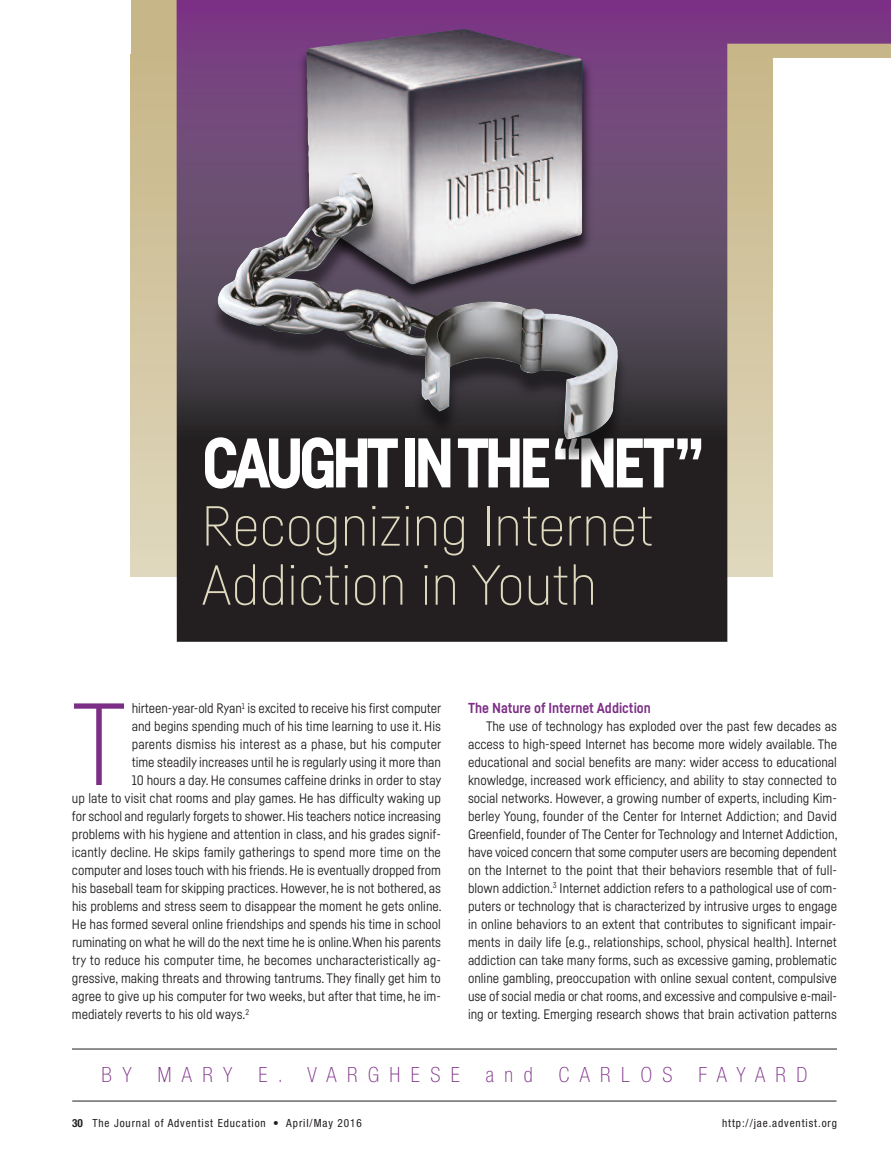
<style>
.page{position:relative;width:891px;height:1161px;background:#fff}
.page>*{position:absolute;margin:0;border:0;box-sizing:border-box;transform-origin:0 0}
.t1{font:300 114.9px "Fabrikat";color:#7c2d86}
.t2{font:900 69px "Fabrikat";letter-spacing:-.075em;color:#fff;scale:.93 1}
.t3{font:100 55.5px/59.1px "Fabrikat";color:#dfd9bf;scale:1.05 1}
.t4{font:100 condensed 21px "Helvetica Neue";letter-spacing:.5em;color:#7c2d86}
.t5{font:700 14.25px "Fabrikat";color:#7c2d86}
.t6{font:13.5px/18px "Fabrikat";color:#231f20;text-align:justify}
.t7{font:condensed 11.25px "Helvetica Neue";letter-spacing:.08em;color:#231f20}
.t8{font:700 condensed 11.25px "Helvetica Neue";color:#231f20}
</style>
<div class="page">
<svg style="left:131px;top:58px;width:46px;height:518px;background:#d3c7a4"></svg>
<div style="left:131px;top:0;width:760px;height:58px;background:#c7b688"></div>
<svg style="left:177px;top:0;width:714px;height:642px"></svg>
<hr style="left:72px;top:1101px;width:765px;height:1px;background:#231f20">
<hr style="left:72px;top:1049px;width:765px;height:1px;background:#231f20">
<img style="left:290px;top:13px;width:317px;height:118px">
<img style="left:306px;top:29px;width:277px;height:102px">
<img style="left:130px;top:131px;width:515px;height:355px">
<img style="left:217px;top:173px;width:401px;height:267px">
<h2 class="t2" style="left:202px;top:438px;width:541px">CAUGHTINTHE“NET”</h2>
<h3 class="t3" style="left:202px;top:501px;width:432px">Recognizing Internet<br>Addiction in Youth</h3>
<h1 class="t1" style="left:72px;top:704px;width:56px">T</h1>
<p class="t6" style="left:132px;top:700px;width:311px">hirteen-year-old Ryan<sup>1</sup> is excited to receive his first computer</p>
<p class="t6" style="left:132px;top:718px;width:311px">and begins spending much of his time learning to use it. his</p>
<p class="t6" style="left:132px;top:736px;width:311px">parents dismiss his interest as a phase, but his computer</p>
<p class="t6" style="left:132px;top:754px;width:311px">time steadily increases until he is regularly using it more than</p>
<p class="t6" style="left:132px;top:772px;width:311px">10 hours a day. he consumes caffeine drinks in order to stay</p>
<p class="t6" style="left:72px;top:790px;width:370px">up late to visit chat rooms and play games. he has difficulty waking up</p>
<p class="t6" style="left:72px;top:808px;width:370px">for school and regularly forgets to shower.his teachers notice increasing</p>
<p class="t6" style="left:72px;top:826px;width:371px">problems with his hygiene and attention in class, and his grades signif-</p>
<p class="t6" style="left:72px;top:844px;width:370px">icantly decline. he skips family gatherings to spend more time on the</p>
<p class="t6" style="left:72px;top:862px;width:371px">computer and loses touch with his friends.he is eventually dropped from</p>
<p class="t6" style="left:72px;top:880px;width:371px">his baseball team for skipping practices.however, he is not bothered, as</p>
<p class="t6" style="left:72px;top:898px;width:371px">his problems and stress seem to disappear the moment he gets online.</p>
<p class="t6" style="left:72px;top:916px;width:371px">he has formed several online friendships and spends his time in school</p>
<p class="t6" style="left:72px;top:934px;width:370px">ruminating on what he will do the next time he is online.When his parents</p>
<p class="t6" style="left:72px;top:952px;width:370px">try to reduce his computer time, he becomes uncharacteristically ag-</p>
<p class="t6" style="left:72px;top:970px;width:370px">gressive, making threats and throwing tantrums. they finally get him to</p>
<p class="t6" style="left:72px;top:988px;width:371px">agree to give up his computer for two weeks, but after that time, he im-</p>
<p class="t6" style="left:72px;top:1006px;width:179px">mediately reverts to his old ways.<sup>2</sup></p>
<p class="t5" style="left:468px;top:702px;width:184px">The Nature of Internet Addiction</p>
<p class="t6" style="left:468px;top:718px;width:371px;text-indent:18px">the use of technology has exploded over the past few decades as access to high-speed Internet has become more widely available. the educational and social benefits are many: wider access to educational knowledge, increased work efficiency, and ability to stay connected to social networks. however, a growing number of experts, including Kim&shy;berley Young, founder of the Center for Internet Addiction; and David Greenfield, founder of the Center for technology and Internet Addiction, have voiced concern that some computer users are becoming dependent on the Internet to the point that their behaviors resemble that of full&shy;blown addiction.<sup>3</sup> Internet addiction refers to a pathological use of com&shy;puters or technology that is characterized by intrusive urges to engage in online behaviors to an extent that contributes to significant impair&shy;ments in daily life (e.g., relationships, school, physical health). Internet addiction can take many forms, such as excessive gaming, problematic online gambling, preoccupation with online sexual content, compulsive use of social media or chat rooms, and excessive and compulsive e-mail&shy;ing or texting. emerging research shows that brain activation patterns</p>
<h3 class="t4" style="left:101px;top:1067px;width:708px">BY MARY E. VARGHESE and CARLOS FAYARD</h3>
<p class="t8" style="left:72px;top:1119px;width:12px">30</p>
<p class="t7" style="left:92px;top:1119px;width:271px">The Journal of Adventist Education • April/May 2016</p>
<p class="t7" style="left:722px;top:1119px;width:116px">http://jae.adventist.org</p>
</div>
